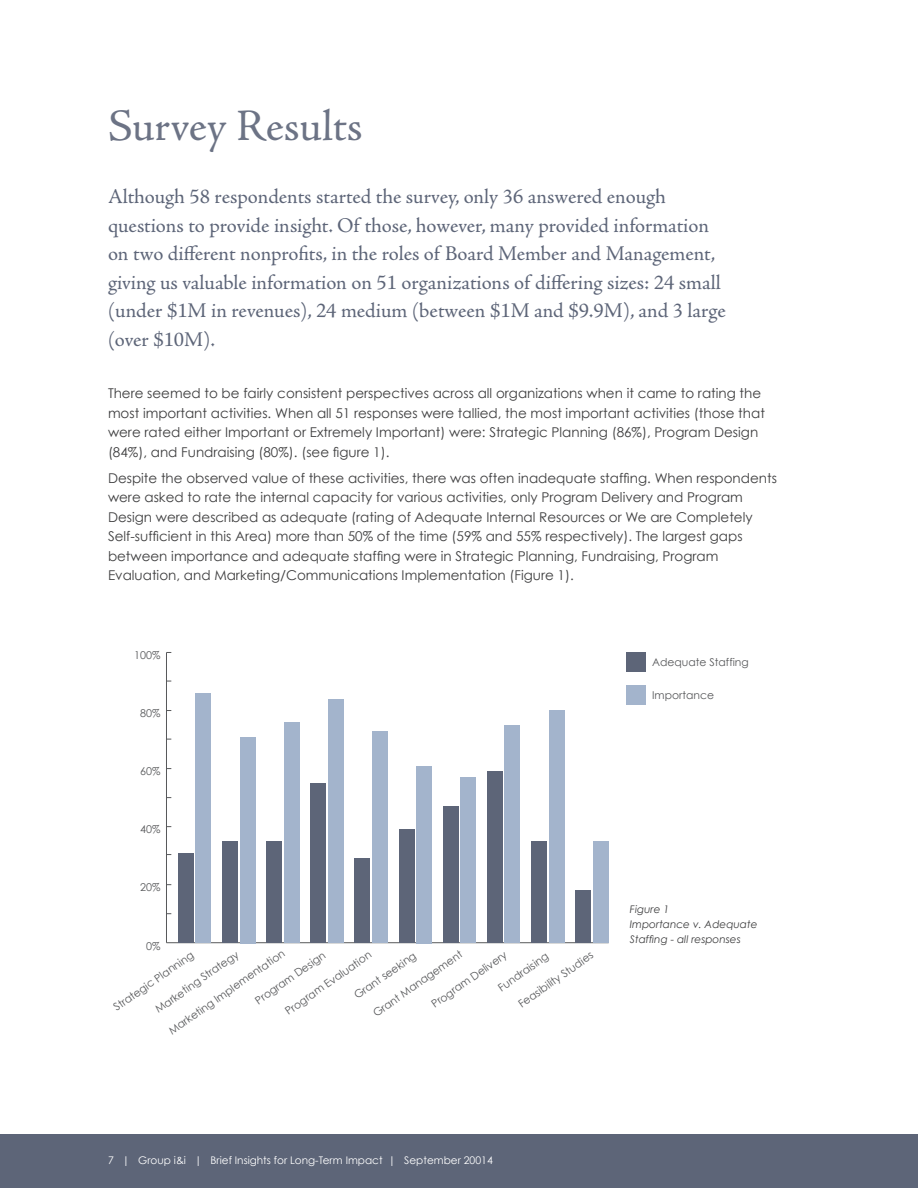
<style>
.page{position:relative;width:918px;height:1188px;background:#fff}
.page>*{position:absolute;margin:0;border:0;box-sizing:border-box;transform-origin:0 0}
.Main_Header{font:45px "Adobe Jenson Pro";color:#6c7385}
.Intro_Copy{font:21px/28.5px "Adobe Jenson Pro";letter-spacing:-.005em;color:#5d6578}
.Copy{font:13.5px/19.5px "Century Gothic";color:#3e3e3f}
.t1{font:10.8px "Century Gothic";color:#57585a}
.t2{font:10.5px "Century Gothic";color:#fff}
.Figure_Copy{font:italic 10.5px/15px "Century Gothic";color:#3e3e3f}
</style>
<div class="page">
<div style="left:0;top:1134px;width:918px;height:54px;background:#5d6578"></div>
<hr style="left:166px;top:942px;width:443px;height:1px;background:#57585a">
<hr style="left:166px;top:652px;width:1px;height:291px;background:#57585a">
<div style="left:196px;top:693px;width:15px;height:250px;background:#a3b4cc"></div>
<div style="left:240px;top:737px;width:16px;height:206px;background:#a3b4cc"></div>
<div style="left:284px;top:722px;width:16px;height:221px;background:#a3b4cc"></div>
<div style="left:328px;top:699px;width:16px;height:244px;background:#a3b4cc"></div>
<div style="left:372px;top:731px;width:16px;height:212px;background:#a3b4cc"></div>
<div style="left:416px;top:766px;width:16px;height:177px;background:#a3b4cc"></div>
<div style="left:460px;top:778px;width:16px;height:165px;background:#a3b4cc"></div>
<div style="left:505px;top:725px;width:15px;height:218px;background:#a3b4cc"></div>
<div style="left:549px;top:711px;width:16px;height:232px;background:#a3b4cc"></div>
<div style="left:593px;top:841px;width:16px;height:102px;background:#a3b4cc"></div>
<div style="left:178px;top:853px;width:16px;height:90px;background:#5d6578"></div>
<div style="left:222px;top:841px;width:16px;height:102px;background:#5d6578"></div>
<div style="left:266px;top:841px;width:16px;height:102px;background:#5d6578"></div>
<div style="left:310px;top:783px;width:16px;height:160px;background:#5d6578"></div>
<div style="left:354px;top:859px;width:16px;height:84px;background:#5d6578"></div>
<div style="left:399px;top:830px;width:15px;height:113px;background:#5d6578"></div>
<div style="left:443px;top:807px;width:16px;height:136px;background:#5d6578"></div>
<div style="left:487px;top:772px;width:16px;height:171px;background:#5d6578"></div>
<div style="left:531px;top:841px;width:16px;height:102px;background:#5d6578"></div>
<div style="left:575px;top:891px;width:16px;height:52px;background:#5d6578"></div>
<div style="left:626px;top:685px;width:19px;height:20px;background:#a3b4cc"></div>
<div style="left:626px;top:652px;width:19px;height:20px;background:#5d6578"></div>
<p class="Main_Header" style="left:108px;top:101px;width:256px">Survey Results</p>
<p class="Intro_Copy" style="left:108px;top:183px;width:619px">Although 58 respondents started the survey, only 36 answered enough questions to provide insight. Of those, however, many provided information on two different nonprofits, in the roles of Board Member and Management, giving us valuable information on 51 organizations of differing sizes: 24 small (under $1M in revenues), 24 medium (between $1M and $9.9M), and 3 large (over $10M).</p>
<p class="Copy" style="left:108px;top:383px;width:658px">There seemed to be fairly consistent perspectives across all organizations when it came to rating the most important activities. When all 51 responses were tallied, the most important activities (those that were rated either Important or Extremely Important) were: Strategic Planning (86%), Program Design (84%), and Fundraising (80%). (see figure 1).</p>
<p class="Copy" style="left:108px;top:468px;width:670px">Despite the observed value of these activities, there was often inadequate staffing. When respondents were asked to rate the internal capacity for various activities, only Program Delivery and Program Design were described as adequate (rating of Adequate Internal Resources or We are Completely Self-sufficient in this Area) more than 50% of the time (59% and 55% respectively). The largest gaps between importance and adequate staffing were in Strategic Planning, Fundraising, Program Evaluation, and Marketing/Communications Implementation (Figure 1).</p>
<p class="t1" style="left:134px;top:649px;width:28px">100%</p>
<p class="t1" style="left:140px;top:707px;width:22px">80%</p>
<p class="t1" style="left:140px;top:765px;width:22px">60%</p>
<p class="t1" style="left:140px;top:823px;width:22px">40%</p>
<p class="t1" style="left:140px;top:881px;width:22px">20%</p>
<p class="t1" style="left:146px;top:939px;width:16px">0%</p>
<p class="t1" style="left:370px;top:1009px;width:108px;rotate:-35deg">Grant Management</p>
<p class="t1" style="left:166px;top:1026px;width:141px;rotate:-35deg">Marketing Implementation</p>
<p class="t1" style="left:153px;top:1005px;width:101px;rotate:-35deg">Marketing Strategy</p>
<p class="t1" style="left:283px;top:1007px;width:104px;rotate:-35deg">Program Evaluation</p>
<p class="t1" style="left:429px;top:999px;width:91px;rotate:-35deg">Program Delivery</p>
<p class="t1" style="left:111px;top:1003px;width:96px;rotate:-35deg">Strategic Planning</p>
<p class="t1" style="left:516px;top:999px;width:90px;rotate:-35deg">Feasibility Studies</p>
<p class="t1" style="left:253px;top:996px;width:84px;rotate:-35deg">Program Design</p>
<p class="t1" style="left:351px;top:991px;width:74px;rotate:-35deg">Grant seeking</p>
<p class="t1" style="left:495px;top:983px;width:60px;rotate:-35deg">Fundraising</p>
<p class="t1" style="left:652px;top:656px;width:98px">Adequate Staffing</p>
<p class="t1" style="left:652px;top:689px;width:63px">Importance</p>
<p class="Figure_Copy" style="left:630px;top:901px;width:129px">Figure 1<br>Importance v. Adequate<br>Staffing - all responses</p>
<p class="t2" style="left:108px;top:1154px;width:386px">7 | Group i&amp;i | Brief Insights for Long-Term Impact | September 20014</p>
</div>
